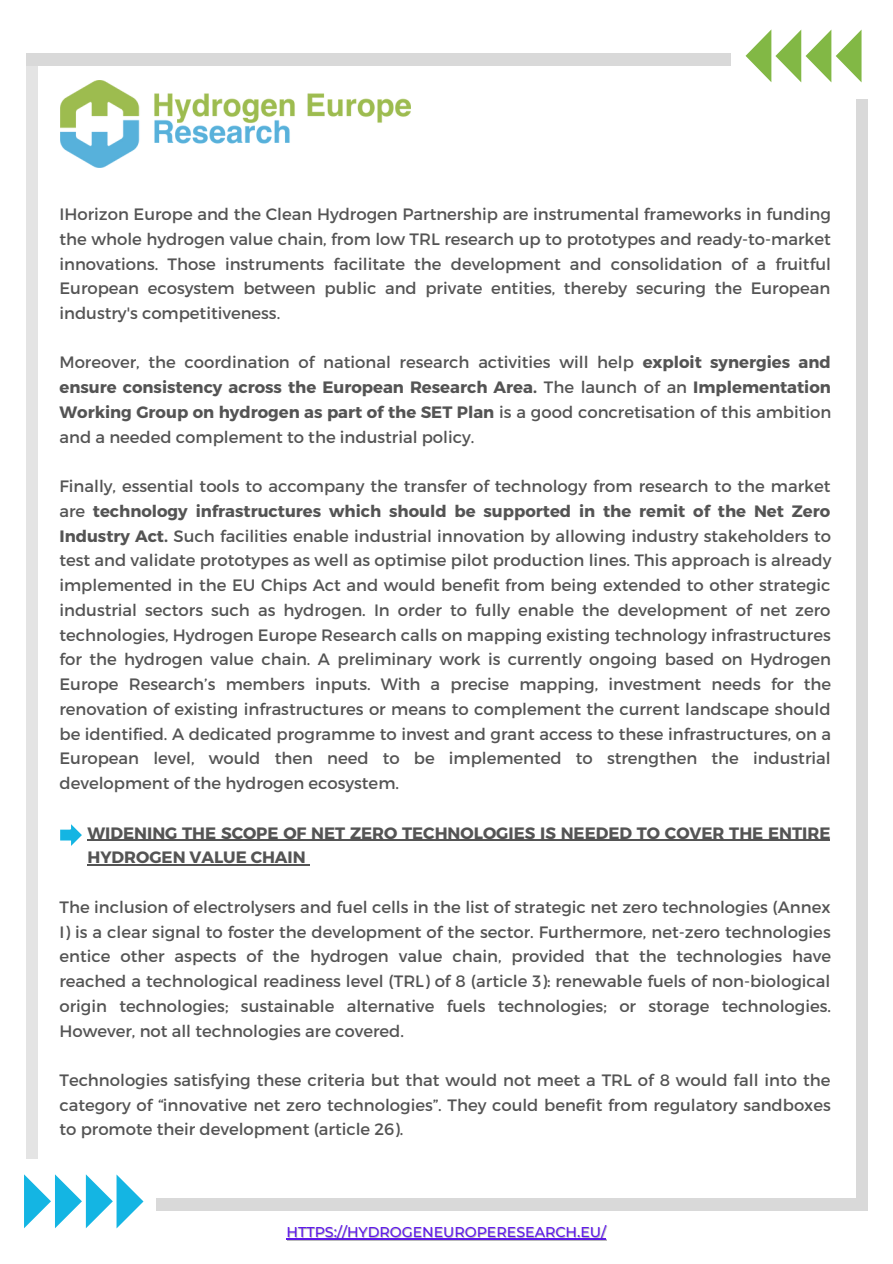
<style>
.page{position:relative;width:893px;height:1264px;background:#fff}
.page>*{position:absolute;margin:0;border:0;box-sizing:border-box;transform-origin:0 0}
.t1{font:16.5px/24.8px "Montserrat";color:#545454;text-align:justify}
.t2{font:700 16.5px/24.8px "Montserrat";color:#545454}
.t3{font:500 14.25px "Montserrat";color:#5e17eb}
.s1{font-weight:700}
</style>
<div class="page">
<svg style="left:24px;top:1174px;width:119px;height:54px"></svg>
<svg style="left:745px;top:29px;width:116px;height:53px"></svg>
<div style="left:156px;top:1197px;width:705px;height:13px;background:#d9d9d9"></div>
<div style="left:26px;top:53px;width:705px;height:13px;background:#d9d9d9"></div>
<div style="left:855px;top:99px;width:12px;height:1111px;background:#d9d9d9"></div>
<div style="left:26px;top:54px;width:12px;height:1105px;background:#e4e4e4"></div>
<img style="left:61px;top:81px;width:349px;height:86px">
<hr style="left:87px;top:839px;width:743px;height:1px;background:#545454">
<hr style="left:87px;top:864px;width:219px;height:1px;background:#545454">
<hr style="left:287px;top:1238px;width:319px;height:2px;background:#5e17eb">
<hr style="left:286px;top:1238px;width:320px;height:1px;background:#5e17eb">
<svg style="left:60px;top:824px;width:22px;height:22px"></svg>
<p class="t1" style="left:59px;top:201px;width:773px">IHorizon Europe and the Clean Hydrogen Partnership are instrumental frameworks in funding the whole hydrogen value chain, from low TRL research up to prototypes and ready-to-market innovations. Those instruments facilitate the development and consolidation of a fruitful European ecosystem between public and private entities, thereby securing the European industry's competitiveness.</p>
<p class="t1" style="left:59px;top:349px;width:773px">Moreover, the coordination of national research activities will help <span class="s1">exploit synergies and ensure consistency across the European Research Area.</span> The launch of an <span class="s1">Implementation Working Group on hydrogen as part of the SET Plan</span> is a good concretisation of this ambition and a needed complement to the industrial policy.</p>
<p class="t1" style="left:59px;top:473px;width:773px">Finally, essential tools to accompany the transfer of technology from research to the market are <span class="s1">technology infrastructures which should be supported in the remit of the Net Zero Industry Act.</span> Such facilities enable industrial innovation by allowing industry stakeholders to test and validate prototypes as well as optimise pilot production lines. This approach is already implemented in the EU Chips Act and would benefit from being extended to other strategic industrial sectors such as hydrogen. In order to fully enable the development of net zero technologies, Hydrogen Europe Research calls on mapping existing technology infrastructures for the hydrogen value chain. A preliminary work is currently ongoing based on Hydrogen Europe Research’s members inputs. With a precise mapping, investment needs for the renovation of existing infrastructures or means to complement the current landscape should be identified. A dedicated programme to invest and grant access to these infrastructures, on a European level, would then need to be implemented to strengthen the industrial development of the hydrogen ecosystem.</p>
<p class="t2" style="left:87px;top:819px;width:744px">WIDENING THE SCOPE OF NET ZERO TECHNOLOGIES IS NEEDED TO COVER THE ENTIRE<br>HYDROGEN VALUE CHAIN</p>
<p class="t1" style="left:59px;top:893px;width:773px">The inclusion of electrolysers and fuel cells in the list of strategic net zero technologies (Annex I) is a clear signal to foster the development of the sector. Furthermore, net-zero technologies entice other aspects of the hydrogen value chain, provided that the technologies have reached a technological readiness level (TRL) of 8 (article 3): renewable fuels of non-biological origin technologies; sustainable alternative fuels technologies; or storage technologies.<br>However, not all technologies are covered.</p>
<p class="t1" style="left:59px;top:1066px;width:772px">Technologies satisfying these criteria but that would not meet a TRL of 8 would fall into the category of “innovative net zero technologies”. They could benefit from regulatory sandboxes to promote their development (article 26).</p>
<p class="t3" style="left:286px;top:1223px;width:321px">HTTPS://HYDROGENEUROPERESEARCH.EU/</p>
</div>
